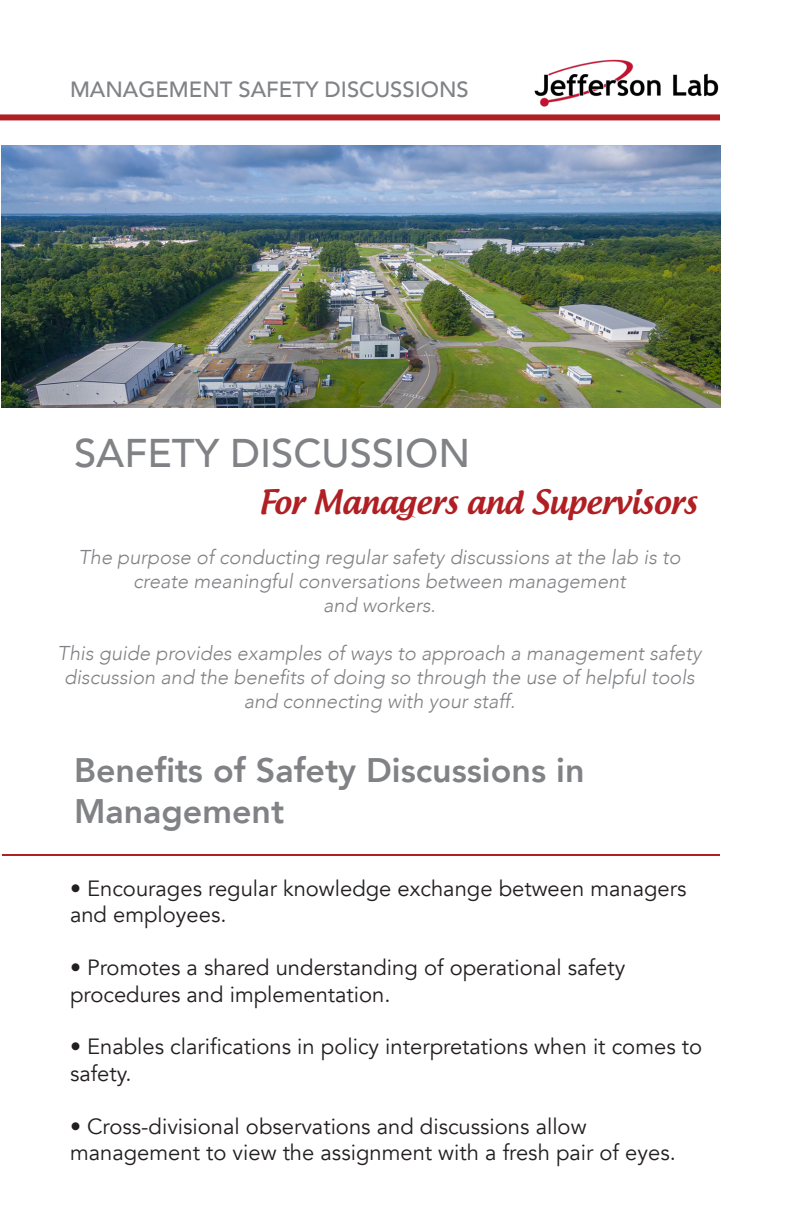
<style>
.page{position:relative;width:792px;height:1224px;background:#fff}
.page>*{position:absolute;margin:0;border:0;box-sizing:border-box;transform-origin:0 0}
.t1{font:500 40px "Avenir";color:#808285}
.t2{font:800 34px/40.8px "Avenir";color:#818285}
.t3{font:500 32px "Androgyne";color:#b01f23}
.t4{font:22px/26.4px "Avenir";color:#231f20}
.t5{font:500 22px "Avenir";color:#808285}
.t6{font:italic 300 20px/24px "Avenir";color:#808285;text-align:center}
</style>
<div class="page">
<div style="left:0;top:114px;width:720px;height:6px;background:#b01f23"></div>
<img style="left:1px;top:145px;width:720px;height:263px">
<img style="left:535px;top:59px;width:184px;height:48px">
<hr style="left:2px;top:854px;width:718px;height:2px;background:#b01f23">
<p class="t5" style="left:70px;top:70px;width:400px">MANAGEMENT SAFETY DISCUSSIONS</p>
<p class="t1" style="left:74px;top:419px;width:398px">SAFETY DISCUSSION</p>
<p class="t3" style="left:259px;top:482px;width:439px">For Managers and Supervisors</p>
<p class="t6" style="left:78px;top:545px;width:604px">The purpose of conducting regular safety discussions at the lab is to create meaningful conversations between management<br>and workers.</p>
<p class="t6" style="left:58px;top:641px;width:645px">This guide provides examples of ways to approach a management safety discussion and the benefits of doing so through the use of helpful tools and connecting with your staff.</p>
<p class="t2" style="left:74px;top:748px;width:512px">Benefits of Safety Discussions in<br>Management</p>
<p class="t4" style="left:70px;top:876px;width:618px">• Encourages regular knowledge exchange between managers and employees.</p>
<p class="t4" style="left:70px;top:955px;width:557px">• Promotes a shared understanding of operational safety procedures and implementation.</p>
<p class="t4" style="left:70px;top:1034px;width:634px">• Enables clarifications in policy interpretations when it comes to safety.</p>
<p class="t4" style="left:70px;top:1113px;width:607px">• Cross-divisional observations and discussions allow management to view the assignment with a fresh pair of eyes.</p>
</div>
